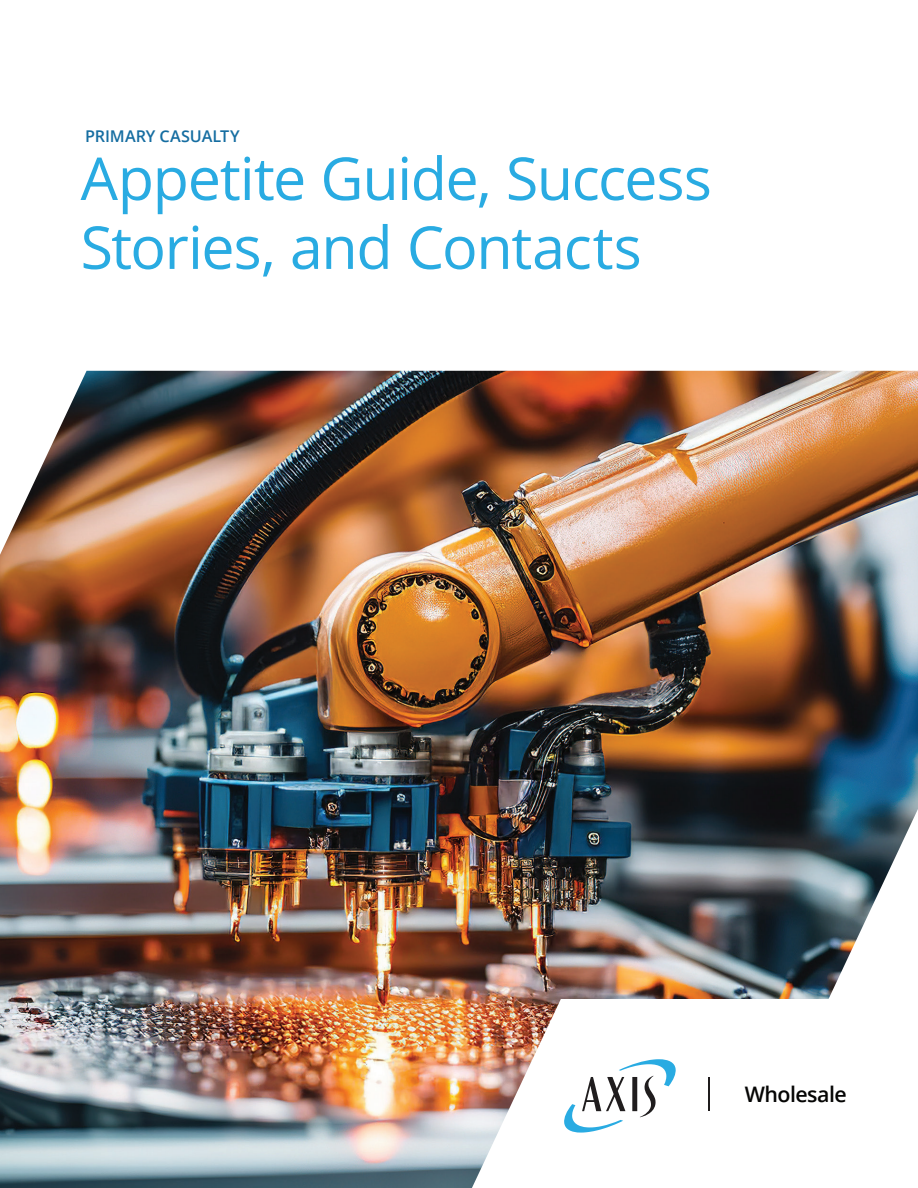
<style>
.page{position:relative;width:918px;height:1188px;background:#fff}
.page>*{position:absolute;margin:0;border:0;box-sizing:border-box;transform-origin:0 0}
.t1{font:59.1px/68.8px "Open Sans";letter-spacing:-.025em;color:#29abe2}
.t2{font:600 21.45px "Open Sans";letter-spacing:-.025em;color:#050504}
.t3{font:600 16.2px "Open Sans";letter-spacing:.005em;color:#156da1}
</style>
<div class="page">
<img style="left:0;top:371px;width:918px;height:817px">
<svg style="left:472px;top:999px;width:446px;height:189px"></svg>
<svg style="left:564px;top:1059px;width:112px;height:74px"></svg>
<hr style="left:708px;top:1077px;width:2px;height:34px;background:#1f1c1d">
<p class="t3" style="left:85px;top:125px;width:156px">PRIMARY CASUALTY</p>
<p class="t1" style="left:81px;top:143px;width:633px">Appetite Guide, Success<br>Stories, and Contacts</p>
<p class="t2" style="left:745px;top:1080px;width:104px">Wholesale</p>
</div>
